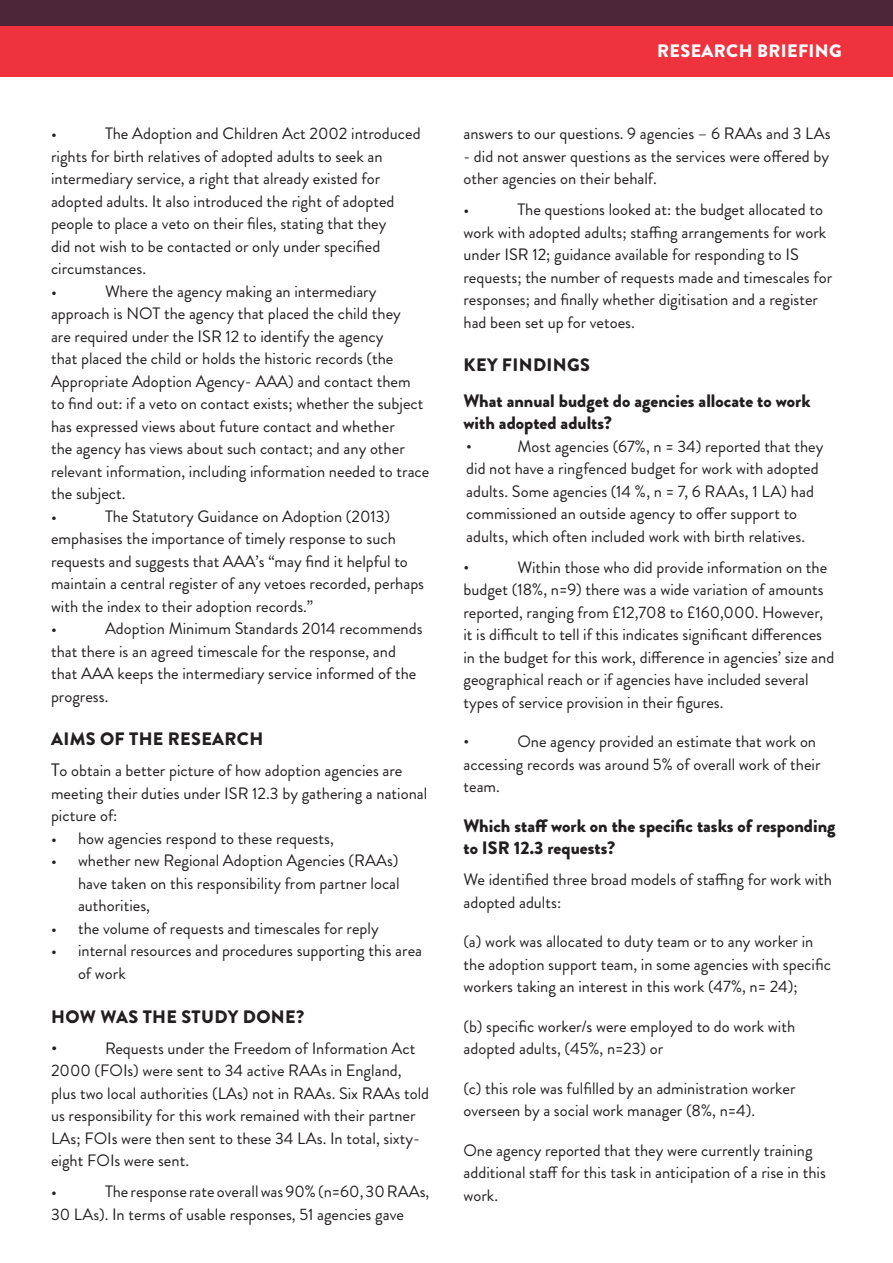
<style>
.page{position:relative;width:893px;height:1263px;background:#fff}
.page>*{position:absolute;margin:0;border:0;box-sizing:border-box;transform-origin:0 0}
.t1{font:900 18px/22.5px "Brandon Grotesque";color:#231f20}
.t2{font:900 18px "Brandon Grotesque";letter-spacing:.02em;color:#231f20}
.t3{font:900 18px "Brandon Grotesque";letter-spacing:.02em;color:#fff}
.t4{font:18px "Brandon Grotesque";color:#231f20}
.t5{font:16.5px/22.5px "Brandon Grotesque";color:#231f20}
.s1{font-size:18px}
</style>
<div class="page">
<div style="left:0;top:26px;width:893px;height:51px;background:#ee333f"></div>
<div style="left:0;top:0;width:893px;height:26px;background:#4d2638"></div>
<p class="t5" style="left:51px;top:122px;width:371px;text-indent:54px">The Adoption and Children Act 2002 introduced rights for birth relatives of adopted adults to seek an intermediary service, a right that already existed for adopted adults. It also introduced the right of adopted people to place a veto on their files, stating that they<br>did not wish to be contacted or only under specified circumstances.</p>
<p class="t5" style="left:51px;top:280px;width:7px">•</p>
<p class="t5" style="left:51px;top:122px;width:7px">•</p>
<p class="t5" style="left:51px;top:280px;width:380px;text-indent:54px">Where the agency making an intermediary approach is NOT the agency that placed the child they<br>are required under the ISR 12 to identify the agency<br>that placed the child or holds the historic records (the Appropriate Adoption Agency- AAA) and contact them<br>to find out: if a veto on contact exists; whether the subject has expressed views about future contact and whether<br>the agency has views about such contact; and any other relevant information, including information needed to trace the subject.</p>
<p class="t5" style="left:51px;top:505px;width:7px">•</p>
<p class="t5" style="left:51px;top:505px;width:375px;text-indent:54px">The Statutory Guidance on Adoption (2013) emphasises the importance of timely response to such requests and suggests that AAA’s “may find it helpful to maintain a central register of any vetoes recorded, perhaps with the index to their adoption records.”</p>
<p class="t5" style="left:51px;top:617px;width:7px">•</p>
<p class="t5" style="left:51px;top:617px;width:373px;text-indent:54px">Adoption Minimum Standards 2014 recommends that there is an agreed timescale for the response, and that AAA keeps the intermediary service informed of the progress.</p>
<p class="t2" style="left:51px;top:726px;width:214px">AIMS OF THE RESEARCH</p>
<p class="t5" style="left:51px;top:760px;width:378px"><span class="s1">T</span>o obtain a better picture of how adoption agencies are meeting their duties under ISR 12.3 by gathering a national picture of:</p>
<p class="t5" style="left:51px;top:827px;width:284px">• how agencies respond to these requests,</p>
<p class="t5" style="left:78px;top:850px;width:323px;text-align:justify;text-indent:-27px">• whether new Regional Adoption Agencies (RAAs) have taken on this responsibility from partner local authorities,</p>
<p class="t5" style="left:51px;top:917px;width:329px">• the volume of requests and timescales for reply</p>
<p class="t5" style="left:78px;top:940px;width:346px;text-indent:-27px">• internal resources and procedures supporting this area of work</p>
<p class="t2" style="left:51px;top:1004px;width:255px">HOW WAS THE STUDY DONE?</p>
<p class="t4" style="left:51px;top:1035px;width:8px">•</p>
<p class="t5" style="left:51px;top:1037px;width:380px;text-indent:54px">Requests under the Freedom of Information Act 2000 (FOIs) were sent to 34 active RAAs in England, plus two local authorities (LAs) not in RAAs. Six RAAs told us responsibility for this work remained with their partner LAs; FOIs were then sent to these 34 LAs. In total, sixty&shy;eight FOIs were sent.</p>
<p class="t5" style="left:51px;top:1180px;width:7px">•</p>
<p class="t5" style="left:51px;top:1180px;width:380px;text-indent:54px">The response rate overall was 90% (n=60, 30 RAAs,<br>30 LAs). In terms of usable responses, 51 agencies gave</p>
<p class="t3" style="left:657px;top:38px;width:186px">RESEARCH BRIEFING</p>
<p class="t5" style="left:463px;top:122px;width:369px">answers to our questions. 9 agencies – 6 RAAs and 3 LAs</p>
<p class="t5" style="left:463px;top:145px;width:367px">- did not answer questions as the services were offered by other agencies on their behalf.</p>
<p class="t5" style="left:463px;top:198px;width:7px">•</p>
<p class="t5" style="left:463px;top:198px;width:370px;text-indent:54px">The questions looked at: the budget allocated to work with adopted adults; staffing arrangements for work under ISR 12; guidance available for responding to IS requests; the number of requests made and timescales for responses; and finally whether digitisation and a register had been set up for vetoes.</p>
<p class="t2" style="left:464px;top:352px;width:128px">KEY FINDINGS</p>
<p class="t1" style="left:463px;top:389px;width:349px">What annual budget do agencies allocate to work with adopted adults?</p>
<p class="t5" style="left:466px;top:435px;width:7px">•</p>
<p class="t5" style="left:466px;top:435px;width:359px;text-indent:51px">Most agencies (67%, n = 34) reported that they did not have a ringfenced budget for work with adopted adults. Some agencies (14 %, n = 7, 6 RAAs, 1 LA) had commissioned an outside agency to offer support to adults, which often included work with birth relatives.</p>
<p class="t5" style="left:463px;top:556px;width:7px">•</p>
<p class="t5" style="left:463px;top:556px;width:372px;text-indent:54px">Within those who did provide information on the budget (18%, n=9) there was a wide variation of amounts reported, ranging from £12,708 to £160,000. However, it is difficult to tell if this indicates significant differences in the budget for this work, difference in agencies’ size and geographical reach or if agencies have included several types of service provision in their figures.</p>
<p class="t5" style="left:463px;top:730px;width:7px">•</p>
<p class="t5" style="left:463px;top:730px;width:359px;text-indent:54px">One agency provided an estimate that work on accessing records was around 5% of overall work of their team.</p>
<p class="t1" style="left:463px;top:814px;width:374px">Which staff work on the specific tasks of responding to ISR 12.3 requests?</p>
<p class="t5" style="left:463px;top:868px;width:370px">We identified three broad models of staffing for work with adopted adults:</p>
<p class="t5" style="left:463px;top:930px;width:369px">(a) work was allocated to duty team or to any worker in the adoption support team, in some agencies with specific workers taking an interest in this work (47%, n= 24);</p>
<p class="t5" style="left:463px;top:1015px;width:333px">(b) specific worker/s were employed to do work with adopted adults, (45%, n=23) or</p>
<p class="t5" style="left:463px;top:1077px;width:334px">(c) this role was fulfilled by an administration worker overseen by a social work manager (8%, n=4).</p>
<p class="t5" style="left:463px;top:1139px;width:364px">One agency reported that they were currently training additional staff for this task in anticipation of a rise in this work.</p>
</div>
